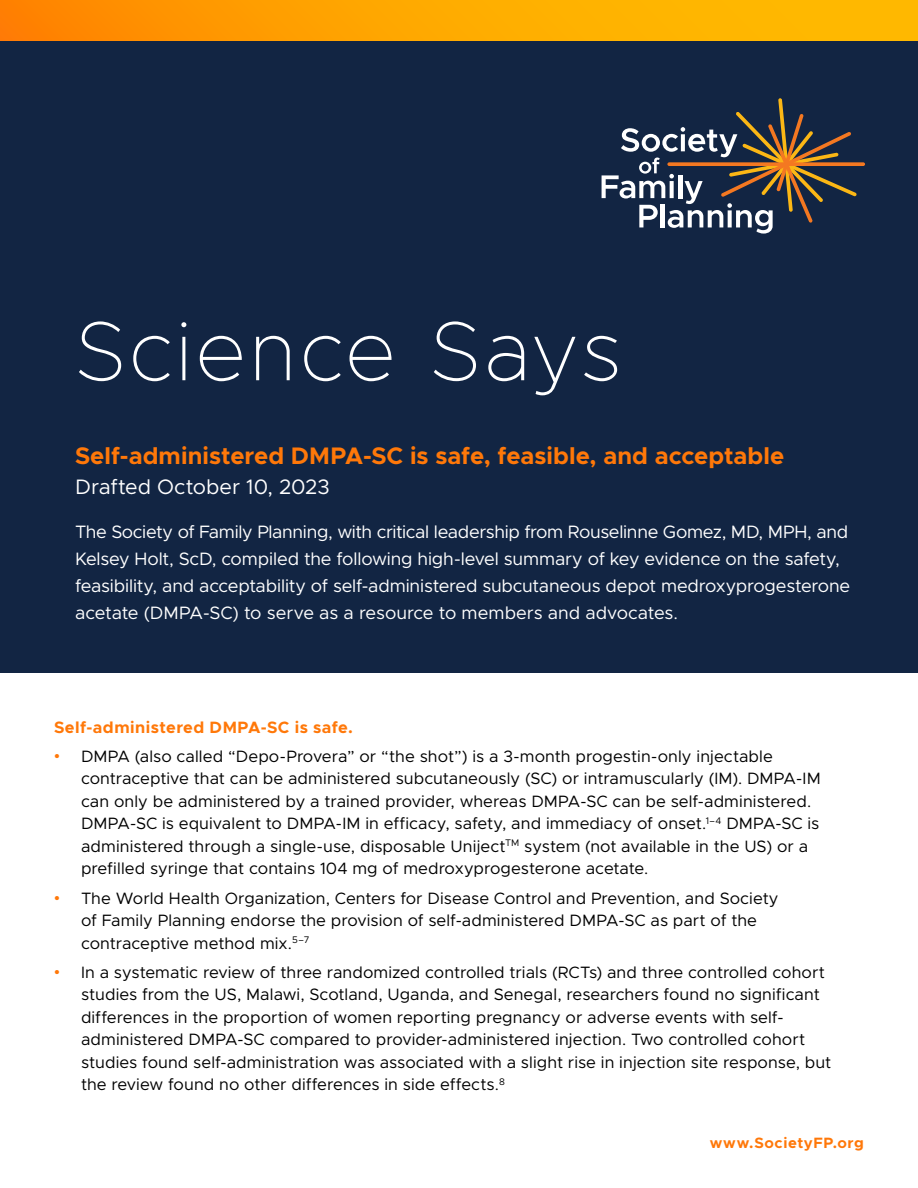
<style>
.page{position:relative;width:918px;height:1188px;background:#fff}
.page>*{position:absolute;margin:0;border:0;box-sizing:border-box;transform-origin:0 0}
.Body{font:100 84px "Metropolis";letter-spacing:.04em;color:#fff}
.Body-2{font:700 24px "Metropolis";color:#ff7809}
.Body-3{font:21px "Metropolis";color:#fff}
.Body-4{font:18px/27px "Metropolis";letter-spacing:-.015em;color:#fff}
.BULLET_COPY{font:16.5px/22.5px "Metropolis";letter-spacing:.005em;color:#000}
.SUBHEAD_-_PACKAGES{font:700 16.5px "Metropolis";letter-spacing:.025em;color:#ff7809}
.Body-5{font:700 15px "Metropolis";letter-spacing:.04em;color:#ff7809}
.s1{font-family:"Arial";color:#ff7809}
</style>
<div class="page">
<div style="left:0;top:0;width:918px;height:672px;background:#122543"></div>
<svg style="left:667px;top:162px;width:198px;height:4px"></svg>
<svg style="left:602px;top:98px;width:255px;height:136px"></svg>
<div style="left:0;top:0;width:918px;height:40px;background:linear-gradient(to right,#ff8900,#ffc300)"></div>
<p class="Body" style="left:75px;top:299px;width:548px">Science Says</p>
<p class="Body-2" style="left:75px;top:441px;width:711px">Self-administered DMPA-SC is safe, feasible, and acceptable</p>
<p class="Body-3" style="left:75px;top:474px;width:256px">Drafted October 10, 2023</p>
<p class="Body-4" style="left:75px;top:518px;width:777px">The Society of Family Planning, with critical leadership from Rouselinne Gomez, MD, MPH, and Kelsey Holt, ScD, compiled the following high-level summary of key evidence on the safety, feasibility, and acceptability of self-administered subcutaneous depot medroxyprogesterone acetate (DMPA-SC) to serve as a resource to members and advocates.</p>
<p class="SUBHEAD_-_PACKAGES" style="left:54px;top:717px;width:301px">Self-administered DMPA-SC is safe.</p>
<p class="BULLET_COPY" style="left:81px;top:745px;width:741px;text-indent:-27px"><span class="s1">•</span> DMPA (also called “Depo-Provera” or “the shot”) is a 3-month progestin-only injectable contraceptive that can be administered subcutaneously (SC) or intramuscularly (IM). DMPA-IM can only be administered by a trained provider, whereas DMPA-SC can be self-administered.<br>DMPA-SC is equivalent to DMPA-IM in efficacy, safety, and immediacy of onset.<sup>1–4</sup> DMPA-SC is administered through a single-use, disposable Uniject<sup>TM</sup> system (not available in the US) or a prefilled syringe that contains 104 mg of medroxyprogesterone acetate.</p>
<p class="BULLET_COPY" style="left:81px;top:887px;width:699px;text-indent:-27px"><span class="s1">•</span> The World Health Organization, Centers for Disease Control and Prevention, and Society of Family Planning endorse the provision of self-administered DMPA-SC as part of the contraceptive method mix.<sup>5–7</sup></p>
<p class="BULLET_COPY" style="left:81px;top:961px;width:752px;text-indent:-27px"><span class="s1">•</span> In a systematic review of three randomized controlled trials (RCTs) and three controlled cohort studies from the US, Malawi, Scotland, Uganda, and Senegal, researchers found no significant differences in the proportion of women reporting pregnancy or adverse events with self&shy;administered DMPA-SC compared to provider-administered injection. Two controlled cohort studies found self-administration was associated with a slight rise in injection site response, but the review found no other differences in side effects.<sup>8</sup></p>
<p class="Body-5" style="left:710px;top:1133px;width:156px">www.SocietyFP.org</p>
</div>
